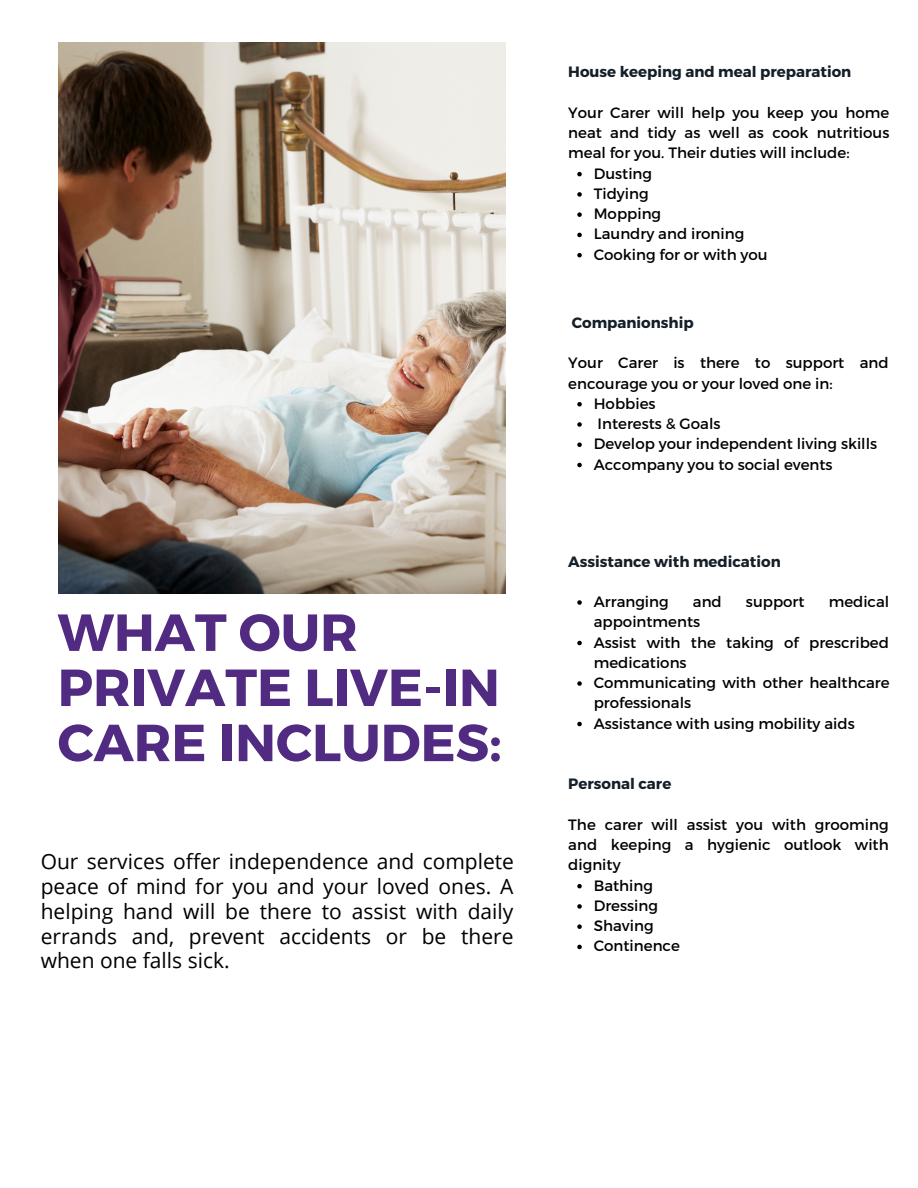
<style>
.page{position:relative;width:918px;height:1188px;background:#fff}
.page>*{position:absolute;margin:0;border:0;box-sizing:border-box;transform-origin:0 0}
.t1{font:700 52.05px/55.2px "Montserrat";color:#512a82}
.t2{font:21px/24.8px "Open Sans";color:#000;text-align:justify}
.t3{font:15px/20.2px "Montserrat";color:#000}
.t4{font:700 15px "Montserrat";color:#151f28}
</style>
<div class="page">
<img style="left:58px;top:43px;width:448px;height:551px">
<svg style="left:577px;top:172px;width:5px;height:4px"></svg>
<svg style="left:577px;top:192px;width:5px;height:5px"></svg>
<svg style="left:577px;top:212px;width:5px;height:5px"></svg>
<svg style="left:577px;top:233px;width:5px;height:4px"></svg>
<svg style="left:577px;top:253px;width:5px;height:4px"></svg>
<svg style="left:577px;top:402px;width:5px;height:5px"></svg>
<svg style="left:577px;top:422px;width:5px;height:5px"></svg>
<svg style="left:577px;top:443px;width:5px;height:4px"></svg>
<svg style="left:577px;top:463px;width:5px;height:4px"></svg>
<svg style="left:577px;top:600px;width:5px;height:5px"></svg>
<svg style="left:577px;top:641px;width:5px;height:4px"></svg>
<svg style="left:577px;top:681px;width:5px;height:5px"></svg>
<svg style="left:577px;top:722px;width:5px;height:4px"></svg>
<svg style="left:577px;top:884px;width:5px;height:4px"></svg>
<svg style="left:577px;top:904px;width:5px;height:5px"></svg>
<svg style="left:577px;top:924px;width:5px;height:5px"></svg>
<svg style="left:577px;top:945px;width:5px;height:4px"></svg>
<p class="t1" style="left:58px;top:602px;width:446px">WHAT OUR<br>PRIVATE LIVE-IN<br>CARE INCLUDES:</p>
<p class="t2" style="left:41px;top:849px;width:475px">Our services offer independence and complete peace of mind for you and your loved ones. A helping hand will be there to assist with daily errands and, prevent accidents or be there when one falls sick.</p>
<p class="t4" style="left:568px;top:62px;width:285px">House keeping and meal preparation</p>
<p class="t3" style="left:568px;top:102px;width:323px;text-align:justify">Your Carer will help you keep you home neat and tidy as well as cook nutritious meal for you. Their duties will include:</p>
<p class="t3" style="left:594px;top:162px;width:60px">Dusting</p>
<p class="t3" style="left:594px;top:183px;width:56px">Tidying</p>
<p class="t3" style="left:594px;top:203px;width:69px">Mopping</p>
<p class="t3" style="left:594px;top:223px;width:152px">Laundry and ironing</p>
<p class="t3" style="left:594px;top:243px;width:175px">Cooking for or with you</p>
<p class="t4" style="left:572px;top:313px;width:123px">Companionship</p>
<p class="t3" style="left:568px;top:352px;width:322px">Your Carer is there to support and encourage you or your loved one in:</p>
<p class="t3" style="left:594px;top:393px;width:63px">Hobbies</p>
<p class="t3" style="left:598px;top:413px;width:124px">Interests &amp; Goals</p>
<p class="t3" style="left:594px;top:433px;width:285px">Develop your independent living skills</p>
<p class="t3" style="left:594px;top:453px;width:240px">Accompany you to social events</p>
<p class="t4" style="left:568px;top:551px;width:214px">Assistance with medication</p>
<p class="t3" style="left:594px;top:591px;width:77px">Arranging</p>
<p class="t3" style="left:693px;top:591px;width:30px">and</p>
<p class="t3" style="left:746px;top:591px;width:60px">support</p>
<p class="t3" style="left:829px;top:591px;width:62px">medical</p>
<p class="t3" style="left:594px;top:611px;width:108px">appointments</p>
<p class="t3" style="left:594px;top:631px;width:297px">Assist with the taking of prescribed medications</p>
<p class="t3" style="left:594px;top:672px;width:297px">Communicating with other healthcare professionals</p>
<p class="t3" style="left:594px;top:712px;width:262px">Assistance with using mobility aids</p>
<p class="t4" style="left:568px;top:774px;width:105px">Personal care</p>
<p class="t3" style="left:568px;top:814px;width:322px;text-align:justify">The carer will assist you with grooming and keeping a hygienic outlook with dignity</p>
<p class="t3" style="left:594px;top:874px;width:61px">Bathing</p>
<p class="t3" style="left:594px;top:895px;width:66px">Dressing</p>
<p class="t3" style="left:594px;top:915px;width:61px">Shaving</p>
<p class="t3" style="left:594px;top:935px;width:88px">Continence</p>
</div>
